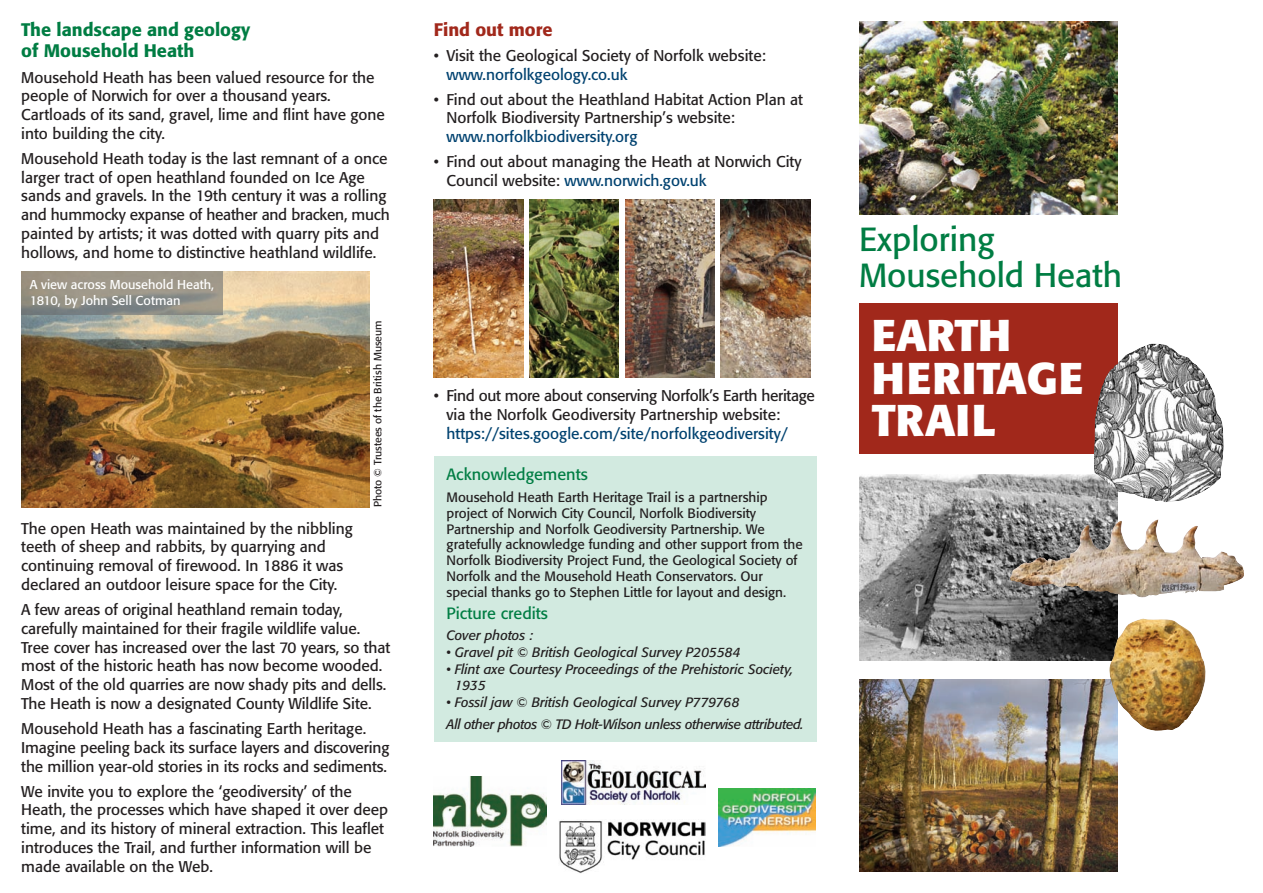
<style>
.page{position:relative;width:1263px;height:893px;background:#fff}
.page>*{position:absolute;margin:0;border:0;box-sizing:border-box;transform-origin:0 0}
.t1{font:700 44.1px/42.6px "Formata";color:#fff}
.t2{font:33.15px/35.4px "Formata";color:#007d43}
.t3{font:500 18px/21.8px "Formata";color:#007d43}
.t4{font:500 18px "Formata";color:#a1281b}
.t5{font:16.2px "Formata";color:#007d43}
.t6{font:15.45px/18.8px "Formata";color:#231f20}
.t7{font:15.45px "Formata";color:#004270}
.t8{font:13.5px/15.8px "Formata";color:#231f20}
.t9{font:italic 13.5px/15.8px "Formata";color:#231f20}
.t10{font:italic 13.5px/22.2px "Formata";letter-spacing:-.02em;color:#231f20}
.t11{font:12.75px/15.8px "Formata";color:#fff}
.t12{font:10.5px "Formata";color:#231f20}
.s1{color:#004270}
</style>
<div class="page">
<div style="left:434px;top:456px;width:382px;height:286px;background:#d2eae0"></div>
<img style="left:721px;top:200px;width:89px;height:177px">
<img style="left:529px;top:200px;width:90px;height:177px">
<img style="left:625px;top:200px;width:89px;height:177px">
<img style="left:434px;top:200px;width:89px;height:177px">
<svg style="left:438px;top:776px;width:84px;height:71px"></svg>
<img style="left:434px;top:777px;width:112px;height:69px">
<img style="left:561px;top:760px;width:145px;height:45px">
<img style="left:559px;top:821px;width:146px;height:52px">
<svg style="left:718px;top:788px;width:97px;height:1px"></svg>
<img style="left:718px;top:789px;width:97px;height:58px">
<img style="left:21px;top:272px;width:349px;height:236px">
<img style="left:21px;top:272px;width:202px;height:43px">
<img style="left:859px;top:22px;width:258px;height:193px">
<img style="left:859px;top:679px;width:258px;height:193px">
<img style="left:859px;top:474px;width:258px;height:186px">
<img style="left:1100px;top:618px;width:106px;height:113px">
<div style="left:859px;top:303px;width:258px;height:150px;background:#a1281b"></div>
<img style="left:1009px;top:519px;width:235px;height:79px">
<img style="left:1093px;top:344px;width:131px;height:158px">
<p class="t3" style="left:21px;top:20px;width:230px">The landscape and geology of Mousehold Heath</p>
<p class="t6" style="left:21px;top:69px;width:365px">Mousehold Heath has been valued resource for the people of Norwich for over a thousand years.<br>Cartloads of its sand, gravel, lime and flint have gone into building the city.</p>
<p class="t6" style="left:21px;top:150px;width:370px">Mousehold Heath today is the last remnant of a once larger tract of open heathland founded on Ice Age sands and gravels. In the 19th century it was a rolling and hummocky expanse of heather and bracken, much painted by artists; it was dotted with quarry pits and hollows, and home to distinctive heathland wildlife.</p>
<p class="t11" style="left:30px;top:278px;width:186px">A view across Mousehold Heath,<br>1810, by John Sell Cotman</p>
<p class="t12" style="left:373px;top:507px;width:189px;rotate:-90deg">Photo © Trustees of the British Museum</p>
<p class="t6" style="left:21px;top:520px;width:333px">The open Heath was maintained by the nibbling teeth of sheep and rabbits, by quarrying and continuing removal of firewood. In 1886 it was declared an outdoor leisure space for the City.</p>
<p class="t6" style="left:21px;top:601px;width:371px">A few areas of original heathland remain today, carefully maintained for their fragile wildlife value.<br>Tree cover has increased over the last 70 years, so that most of the historic heath has now become wooded.<br>Most of the old quarries are now shady pits and dells.<br>The Heath is now a designated County Wildlife Site.</p>
<p class="t6" style="left:21px;top:720px;width:370px">Mousehold Heath has a fascinating Earth heritage.<br>Imagine peeling back its surface layers and discovering the million year-old stories in its rocks and sediments.</p>
<p class="t6" style="left:21px;top:783px;width:368px">We invite you to explore the ‘geodiversity’ of the Heath, the processes which have shaped it over deep time, and its history of mineral extraction. This leaflet introduces the Trail, and further information will be made available on the Web.</p>
<p class="t4" style="left:434px;top:21px;width:120px">Find out more</p>
<p class="t6" style="left:434px;top:47px;width:334px">• Visit the Geological Society of Norfolk website:</p>
<p class="t7" style="left:446px;top:67px;width:183px">www.norfolkgeology.co.uk</p>
<p class="t6" style="left:446px;top:91px;width:358px;text-indent:-13px">• Find out about the Heathland Habitat Action Plan at<br>Norfolk Biodiversity Partnership’s website:</p>
<p class="t7" style="left:446px;top:130px;width:192px">www.norfolkbiodiversity.org</p>
<p class="t6" style="left:446px;top:154px;width:357px;text-indent:-13px">• Find out about managing the Heath at Norwich City<br>Council website: <span class="s1">www.norwich.gov.uk</span></p>
<p class="t6" style="left:446px;top:388px;width:370px;text-indent:-13px">• Find out more about conserving Norfolk’s Earth heritage via the Norfolk Geodiversity Partnership website:</p>
<p class="t7" style="left:446px;top:426px;width:343px">https://sites.google.com/site/norfolkgeodiversity/</p>
<p class="t5" style="left:446px;top:467px;width:143px">Acknowledgements</p>
<p class="t8" style="left:446px;top:490px;width:358px">Mousehold Heath Earth Heritage Trail is a partnership project of Norwich City Council, Norfolk Biodiversity Partnership and Norfolk Geodiversity Partnership. We gratefully acknowledge funding and other support from the Norfolk Biodiversity Project Fund, the Geological Society of Norfolk and the Mousehold Heath Conservators. Our special thanks go to Stephen Little for layout and design.</p>
<p class="t5" style="left:446px;top:606px;width:103px">Picture credits</p>
<p class="t9" style="left:446px;top:628px;width:88px">Cover photos :</p>
<p class="t9" style="left:446px;top:645px;width:296px">• Gravel pit © British Geological Survey P205584</p>
<p class="t9" style="left:455px;top:662px;width:340px;text-indent:-8px">• Flint axe Courtesy Proceedings of the Prehistoric Society,<br>1935</p>
<p class="t10" style="left:446px;top:692px;width:359px">• Fossil jaw © British Geological Survey P779768<br>All other photos © TD Holt-Wilson unless otherwise attributed.</p>
<h2 class="t2" style="left:859px;top:224px;width:265px">Exploring<br>Mousehold Heath</h2>
<h1 class="t1" style="left:872px;top:318px;width:213px">EARTH<br>HERITAGE<br>TRAIL</h1>
</div>
